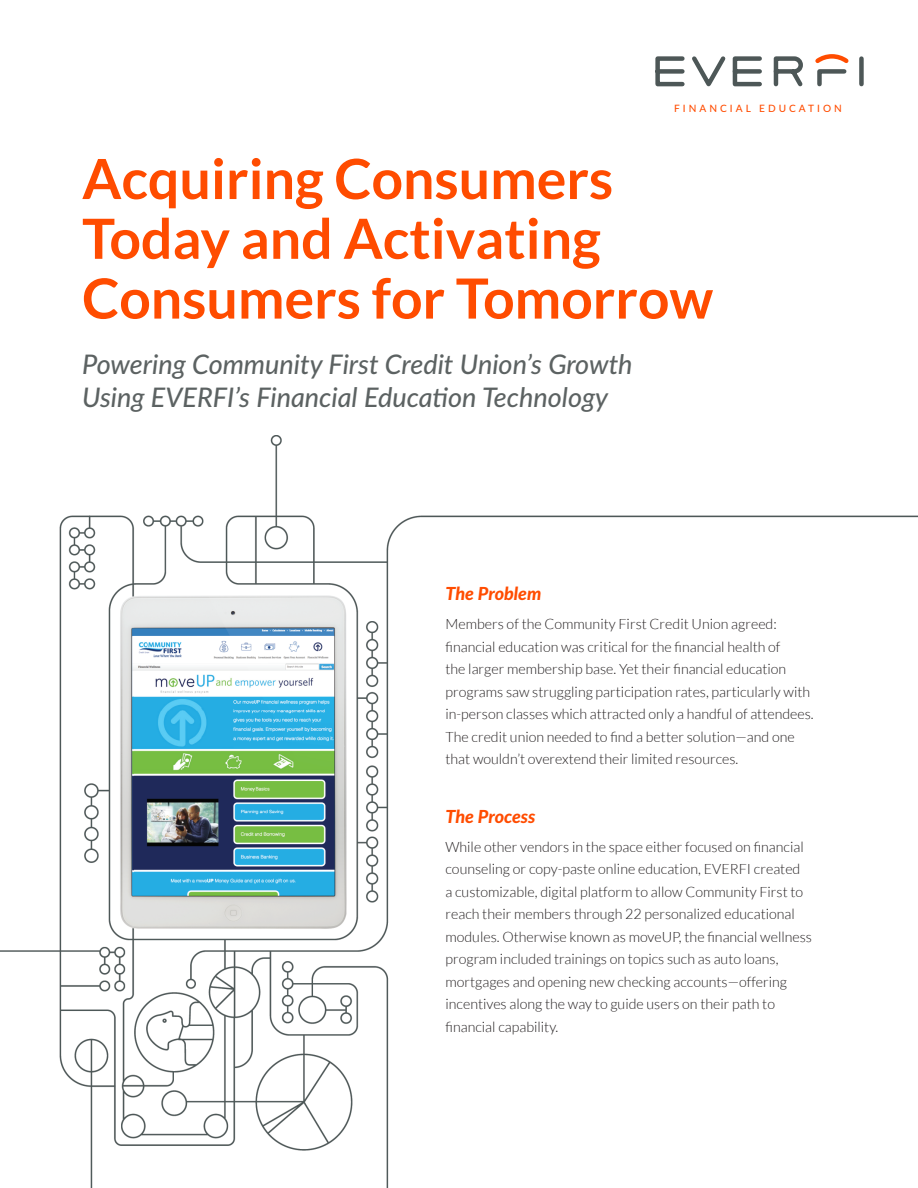
<style>
.page{position:relative;width:918px;height:1188px;background:#fff}
.page>*{position:absolute;margin:0;border:0;box-sizing:border-box;transform-origin:0 0}
.t1{font:700 55.35px/59.8px "Lato";color:#ff4c00}
.t2{font:italic 500 27px/33px "Lato";color:#5c6262}
.t3{font:italic 800 18px "Lato";color:#ff4c00}
.t4{font:300 14.25px/22.5px "Lato";color:#231f20}
.t5{font:500 10.05px "Lato";letter-spacing:.3em;color:#ff4c00}
</style>
<div class="page">
<img style="left:0;top:435px;width:918px;height:753px">
<svg style="left:655px;top:54px;width:209px;height:33px"></svg>
<p class="t5" style="left:674px;top:101px;width:169px">FINANCIAL EDUCATION</p>
<p class="t1" style="left:82px;top:148px;width:633px">Acquiring Consumers<br>Today and Activating<br>Consumers for Tomorrow</p>
<p class="t2" style="left:82px;top:347px;width:552px">Powering Community First Credit Union’s Growth<br>Using EVERFI’s Financial Education Technology</p>
<p class="t3" style="left:446px;top:580px;width:97px">The Problem</p>
<p class="t4" style="left:446px;top:613px;width:370px">Members of the Community First Credit Union agreed: financial education was critical for the financial health of<br>the larger membership base. Yet their financial education programs saw struggling participation rates, particularly with in-person classes which attracted only a handful of attendees.<br>The credit union needed to find a better solution—and one that wouldn’t overextend their limited resources.</p>
<p class="t3" style="left:446px;top:803px;width:92px">The Process</p>
<p class="t4" style="left:446px;top:836px;width:368px">While other vendors in the space either focused on financial counseling or copy-paste online education, EVERFI created<br>a customizable, digital platform to allow Community First to reach their members through 22 personalized educational modules. Otherwise known as moveUP, the financial wellness program included trainings on topics such as auto loans, mortgages and opening new checking accounts—offering incentives along the way to guide users on their path to financial capability.</p>
</div>
